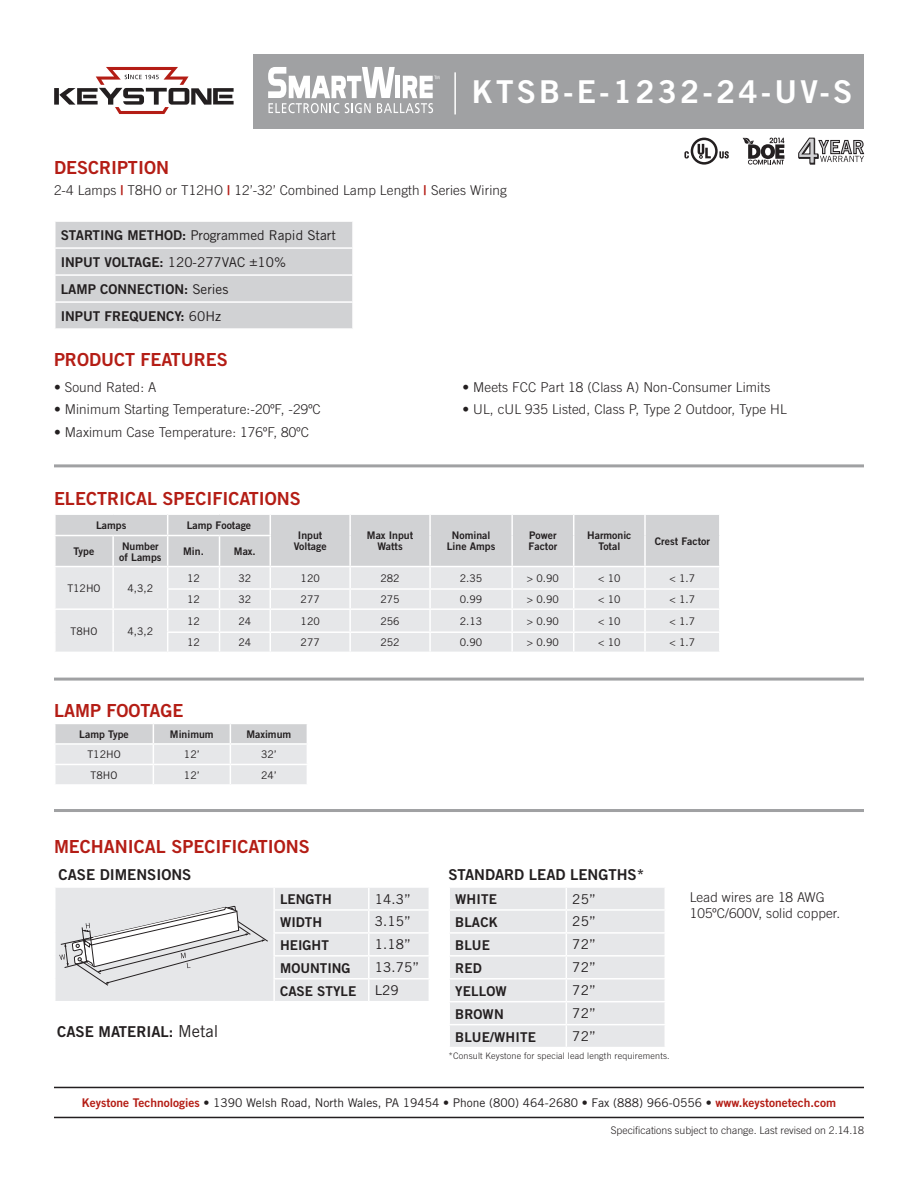
<style>
.page{position:relative;width:918px;height:1188px;background:#fff}
.page>*{position:absolute;margin:0;border:0;box-sizing:border-box;transform-origin:0 0}
.t1{font:31.5px "Trade Gothic Bold Two";letter-spacing:.1em;color:#fff}
.t2{font:18px "Trade Gothic Bold Two";color:#b41d15}
.t3{font:15px "Trade Gothic Bold Two";color:#231f20}
.t4{font:300 13.5px/16.2px "Trade Gothic";letter-spacing:.01em;color:#231f20}
.t5{font:13.5px "Trade Gothic Bold Two";color:#231f20}
.t6{font:13.5px "Trade Gothic";color:#231f20}
.t7{font:12px "Trade Gothic";color:#231f20}
.t8{font:10.5px "Trade Gothic";color:#231f20}
.t9{font:10.5px/10.5px "Trade Gothic Bold Two";color:#231f20;text-align:center}
.t10{font:300 10.5px "Trade Gothic";color:#231f20}
.t11{font:300 9px "Trade Gothic";letter-spacing:.02em;color:#231f20}
.s1{font-family:"Trade Gothic Bold Two";font-weight:400;color:#b41d15}
.s2{font-family:"Trade Gothic Bold Two"}
.s3{font-family:"Trade Gothic"}
.s4{font-family:"Trade Gothic";font-size:16.5px}
.s5{font-family:"Trade Gothic Bold Two";color:#b41d15}
</style>
<div class="page">
<hr style="left:54px;top:1117px;width:810px;height:1px;background:#231f20">
<hr style="left:54px;top:1087px;width:810px;height:1px;background:#231f20">
<svg style="left:450px;top:888px;width:215px;height:159px;background:#e7e8ea"></svg>
<hr style="left:54px;top:809px;width:810px;height:3px;background:#a0a1a3">
<hr style="left:54px;top:464px;width:810px;height:3px;background:#a0a1a3">
<svg style="left:55px;top:888px;width:374px;height:113px;background:#e3e3e5"></svg>
<div style="left:56px;top:222px;width:296px;height:106px;background:#d1d2d4"></div>
<hr style="left:54px;top:247px;width:300px;height:2px;background:#fff">
<hr style="left:54px;top:274px;width:300px;height:2px;background:#fff">
<hr style="left:54px;top:301px;width:300px;height:2px;background:#fff">
<div style="left:254px;top:54px;width:610px;height:74px;background:#a0a1a3"></div>
<svg style="left:684px;top:138px;width:45px;height:27px"></svg>
<svg style="left:798px;top:137px;width:66px;height:28px"></svg>
<svg style="left:743px;top:138px;width:41px;height:27px"></svg>
<svg style="left:54px;top:67px;width:180px;height:47px"></svg>
<svg style="left:268px;top:67px;width:171px;height:46px"></svg>
<hr style="left:454px;top:72px;width:2px;height:42px;background:#fff">
<svg style="left:55px;top:514px;width:665px;height:138px;background:#e0e1e3"></svg>
<svg style="left:55px;top:724px;width:252px;height:60px;background:#e0e1e3"></svg>
<hr style="left:54px;top:678px;width:810px;height:3px;background:#a0a1a3">
<p class="t2" style="left:54px;top:156px;width:117px">DESCRIPTION</p>
<p class="t1" style="left:472px;top:73px;width:382px">KTSB-E-1232-24-UV-S</p>
<p class="t4" style="left:54px;top:182px;width:454px">2-4 Lamps <span class="s1">|</span> T8HO or T12HO <span class="s1">|</span> 12’-32’ Combined Lamp Length <span class="s1">|</span> Series Wiring</p>
<p class="t6" style="left:61px;top:227px;width:277px"><span class="s2">STARTING METHOD:</span> Programmed Rapid Start</p>
<p class="t6" style="left:61px;top:254px;width:227px"><span class="s2">INPUT VOLTAGE:</span> 120-277VAC ±10%</p>
<p class="t5" style="left:61px;top:281px;width:169px">LAMP CONNECTION: <span class="s3">Series</span></p>
<p class="t5" style="left:61px;top:308px;width:162px">INPUT FREQUENCY: <span class="s3">60Hz</span></p>
<p class="t2" style="left:54px;top:348px;width:175px">PRODUCT FEATURES</p>
<p class="t4" style="left:54px;top:379px;width:104px">• Sound Rated: A</p>
<p class="t4" style="left:54px;top:401px;width:268px">• Minimum Starting Temperature:-20ºF, -29ºC</p>
<p class="t4" style="left:54px;top:424px;width:257px">• Maximum Case Temperature: 176ºF, 80ºC</p>
<p class="t4" style="left:462px;top:379px;width:309px">• Meets FCC Part 18 (Class A) Non-Consumer Limits</p>
<p class="t4" style="left:462px;top:401px;width:326px">• UL, cUL 935 Listed, Class P, Type 2 Outdoor, Type HL</p>
<p class="t2" style="left:54px;top:487px;width:248px">ELECTRICAL SPECIFICATIONS</p>
<p class="t9" style="left:96px;top:520px;width:32px">Lamps</p>
<p class="t9" style="left:187px;top:520px;width:66px">Lamp Footage</p>
<p class="t9" style="left:298px;top:530px;width:26px">Input</p>
<p class="t9" style="left:294px;top:541px;width:34px">Voltage</p>
<p class="t9" style="left:367px;top:530px;width:48px">Max Input</p>
<p class="t9" style="left:377px;top:541px;width:27px">Watts</p>
<p class="t9" style="left:447px;top:530px;width:50px">Nominal<br>Line Amps</p>
<p class="t9" style="left:529px;top:530px;width:29px">Power</p>
<p class="t9" style="left:587px;top:530px;width:46px">Harmonic</p>
<p class="t9" style="left:598px;top:541px;width:23px">Total</p>
<p class="t9" style="left:655px;top:535px;width:57px">Crest Factor</p>
<p class="t9" style="left:529px;top:541px;width:30px">Factor</p>
<p class="t9" style="left:74px;top:546px;width:22px">Type</p>
<p class="t9" style="left:119px;top:541px;width:44px;text-align:left">Number of Lamps</p>
<p class="t9" style="left:183px;top:546px;width:22px">Min.</p>
<p class="t9" style="left:234px;top:546px;width:23px">Max.</p>
<p class="t8" style="left:67px;top:582px;width:35px">T12HO</p>
<p class="t8" style="left:128px;top:582px;width:27px">4,3,2</p>
<p class="t8" style="left:187px;top:572px;width:14px">12</p>
<p class="t8" style="left:238px;top:572px;width:14px">32</p>
<p class="t8" style="left:301px;top:572px;width:21px">120</p>
<p class="t8" style="left:380px;top:572px;width:21px">282</p>
<p class="t8" style="left:460px;top:572px;width:24px">2.35</p>
<p class="t8" style="left:527px;top:572px;width:33px">&gt; 0.90</p>
<p class="t8" style="left:598px;top:572px;width:24px">&lt; 10</p>
<p class="t8" style="left:670px;top:572px;width:27px">&lt; 1.7</p>
<p class="t8" style="left:187px;top:593px;width:14px">12</p>
<p class="t8" style="left:238px;top:593px;width:14px">32</p>
<p class="t8" style="left:301px;top:593px;width:21px">277</p>
<p class="t8" style="left:380px;top:593px;width:21px">275</p>
<p class="t8" style="left:460px;top:593px;width:24px">0.99</p>
<p class="t8" style="left:527px;top:593px;width:33px">&gt; 0.90</p>
<p class="t8" style="left:598px;top:593px;width:24px">&lt; 10</p>
<p class="t8" style="left:670px;top:593px;width:27px">&lt; 1.7</p>
<p class="t8" style="left:71px;top:625px;width:28px">T8HO</p>
<p class="t8" style="left:128px;top:625px;width:27px">4,3,2</p>
<p class="t8" style="left:187px;top:615px;width:14px">12</p>
<p class="t8" style="left:238px;top:615px;width:14px">24</p>
<p class="t8" style="left:301px;top:615px;width:21px">120</p>
<p class="t8" style="left:380px;top:615px;width:21px">256</p>
<p class="t8" style="left:460px;top:615px;width:24px">2.13</p>
<p class="t8" style="left:527px;top:615px;width:33px">&gt; 0.90</p>
<p class="t8" style="left:598px;top:615px;width:24px">&lt; 10</p>
<p class="t8" style="left:670px;top:615px;width:27px">&lt; 1.7</p>
<p class="t8" style="left:187px;top:636px;width:14px">12</p>
<p class="t8" style="left:238px;top:636px;width:14px">24</p>
<p class="t8" style="left:301px;top:636px;width:21px">277</p>
<p class="t8" style="left:380px;top:636px;width:21px">252</p>
<p class="t8" style="left:460px;top:636px;width:24px">0.90</p>
<p class="t8" style="left:527px;top:636px;width:33px">&gt; 0.90</p>
<p class="t8" style="left:598px;top:636px;width:24px">&lt; 10</p>
<p class="t8" style="left:670px;top:636px;width:27px">&lt; 1.7</p>
<p class="t2" style="left:54px;top:699px;width:131px">LAMP FOOTAGE</p>
<p class="t9" style="left:79px;top:729px;width:51px">Lamp Type</p>
<p class="t9" style="left:170px;top:729px;width:45px">Minimum</p>
<p class="t9" style="left:246px;top:729px;width:46px">Maximum</p>
<p class="t8" style="left:87px;top:748px;width:35px">T12HO</p>
<p class="t8" style="left:184px;top:748px;width:17px">12’</p>
<p class="t8" style="left:261px;top:748px;width:17px">32’</p>
<p class="t8" style="left:91px;top:769px;width:28px">T8HO</p>
<p class="t8" style="left:184px;top:769px;width:17px">12’</p>
<p class="t8" style="left:261px;top:769px;width:17px">24’</p>
<p class="t2" style="left:54px;top:835px;width:257px">MECHANICAL SPECIFICATIONS</p>
<p class="t3" style="left:59px;top:866px;width:134px">CASE DIMENSIONS</p>
<p class="t5" style="left:280px;top:891px;width:53px">LENGTH</p>
<p class="t6" style="left:375px;top:891px;width:38px">14.3”</p>
<p class="t5" style="left:280px;top:914px;width:43px">WIDTH</p>
<p class="t6" style="left:375px;top:913px;width:38px">3.15”</p>
<p class="t5" style="left:280px;top:937px;width:50px">HEIGHT</p>
<p class="t6" style="left:375px;top:936px;width:38px">1.18”</p>
<p class="t5" style="left:280px;top:960px;width:72px">MOUNTING</p>
<p class="t6" style="left:375px;top:959px;width:46px">13.75”</p>
<p class="t5" style="left:280px;top:983px;width:78px">CASE STYLE</p>
<p class="t6" style="left:375px;top:982px;width:26px">L29</p>
<p class="t3" style="left:57px;top:1023px;width:163px">CASE MATERIAL: <span class="s4">Metal</span></p>
<p class="t3" style="left:448px;top:866px;width:197px">STANDARD LEAD LENGTHS*</p>
<p class="t5" style="left:455px;top:891px;width:43px">WHITE</p>
<p class="t6" style="left:572px;top:891px;width:25px">25”</p>
<p class="t5" style="left:455px;top:914px;width:44px">BLACK</p>
<p class="t6" style="left:572px;top:913px;width:25px">25”</p>
<p class="t5" style="left:455px;top:937px;width:36px">BLUE</p>
<p class="t6" style="left:572px;top:936px;width:25px">72”</p>
<p class="t5" style="left:455px;top:960px;width:28px">RED</p>
<p class="t6" style="left:572px;top:959px;width:25px">72”</p>
<p class="t5" style="left:455px;top:983px;width:53px">YELLOW</p>
<p class="t6" style="left:572px;top:982px;width:25px">72”</p>
<p class="t5" style="left:455px;top:1005px;width:50px">BROWN</p>
<p class="t6" style="left:572px;top:1005px;width:25px">72”</p>
<p class="t5" style="left:455px;top:1028px;width:82px">BLUE/WHITE</p>
<p class="t6" style="left:572px;top:1028px;width:25px">72”</p>
<p class="t11" style="left:448px;top:1051px;width:223px">*Consult Keystone for special lead length requirements.</p>
<p class="t4" style="left:690px;top:889px;width:152px">Lead wires are 18 AWG<br>105ºC/600V, solid copper.</p>
<p class="t7" style="left:82px;top:1095px;width:756px"><span class="s5">Keystone Technologies</span> <span class="s2">•</span> 1390 Welsh Road, North Wales, PA 19454 <span class="s2">•</span> Phone (800) 464-2680 <span class="s2">•</span> Fax (888) 966-0556 • <span class="s5">www.keystonetech.com</span></p>
<p class="t10" style="left:611px;top:1124px;width:255px">Specifications subject to change. Last revised on 2.14.18</p>
</div>
